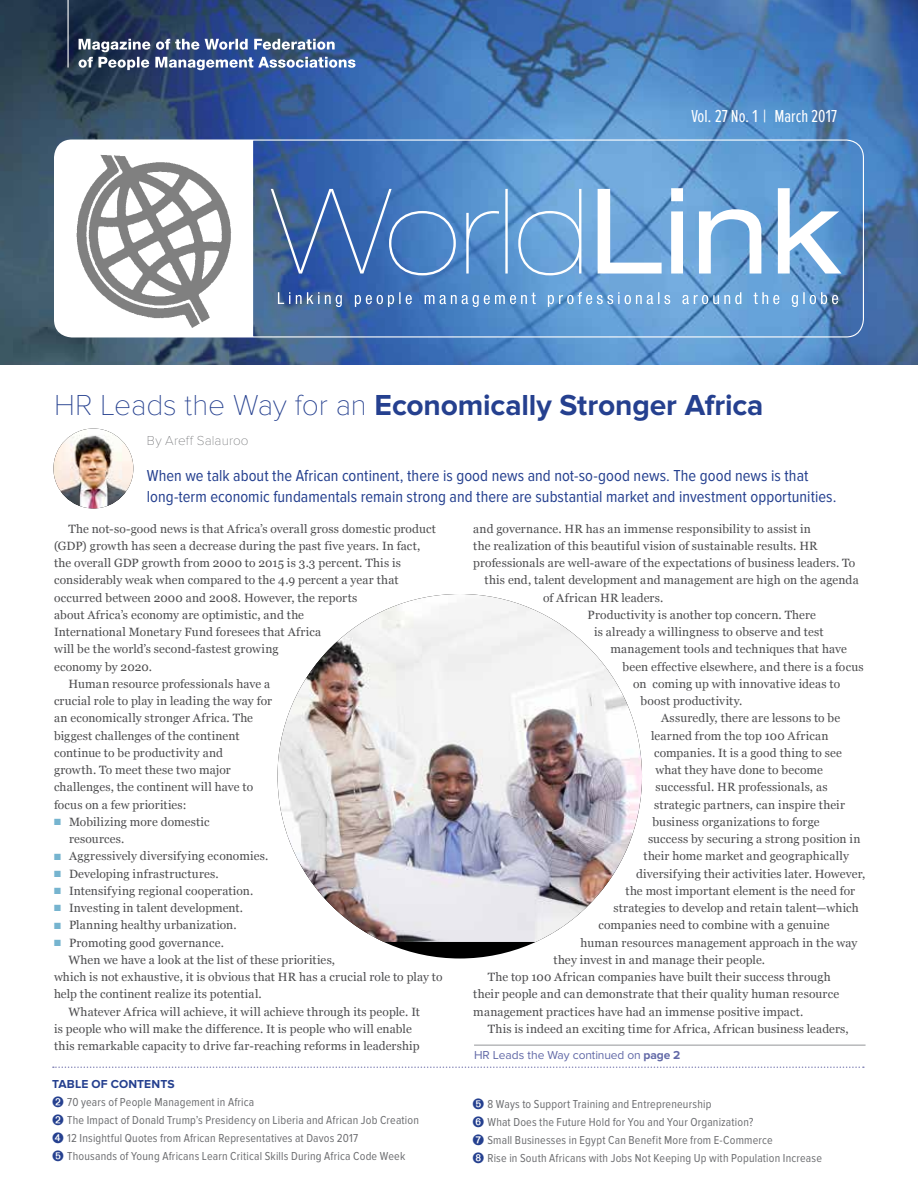
<style>
.page{position:relative;width:918px;height:1188px;background:#fff}
.page>*{position:absolute;margin:0;border:0;box-sizing:border-box;transform-origin:0 0}
.t1{font:700 30px "Proxima Nova";letter-spacing:-.005em;color:#25408f}
.t2{font:18px "Proxima Nova Ex Cn";color:#fff}
.t3{font:16.5px/21px "Proxima Nova Cond";color:#25408f}
.t4{font:100 13.5px "Proxima Nova T";letter-spacing:.01em;color:#6d6e71}
.t5{font:12px/17.2px "Georgia";letter-spacing:.015em;color:#4d4d4f}
.t6{font:12px/18px "Proxima Nova Cond";letter-spacing:.015em;color:#6d6e71}
.t7{font:12px "Proxima Nova";letter-spacing:-.01em;color:#6269a7}
.t8{font:700 12px "Proxima Nova";letter-spacing:.01em;color:#25408f}
.s1{font-family:"Proxima Nova T";font-weight:100}
.s2{color:#76b4cf}
.s3{font-weight:700}
.s4{color:#25408f}
</style>
<div class="page">
<img style="left:0;top:0;width:918px;height:364px">
<svg style="left:251px;top:139px;width:614px;height:199px;background:#578ac3"></svg>
<svg style="left:54px;top:140px;width:198px;height:198px"></svg>
<img style="left:74px;top:148px;width:159px;height:180px">
<svg style="left:271px;top:188px;width:570px;height:87px"></svg>
<svg style="left:278px;top:292px;width:560px;height:15px;background:#709dce"></svg>
<img style="left:79px;top:39px;width:277px;height:31px">
<hr style="left:68px;top:0;width:1px;height:68px;background:#fff">
<img style="left:278px;top:594px;width:364px;height:348px">
<svg style="left:53px;top:1066px;width:811px;height:2px"></svg>
<hr style="left:474px;top:1045px;width:392px;height:1px;background:#939598">
<img style="left:53px;top:429px;width:80px;height:79px;border-radius:40px">
<h2 class="t2" style="left:691px;top:106px;width:147px">Vol. 27 No. 1 | March 2017</h2>
<h1 class="t1" style="left:54px;top:388px;width:711px"><span class="s1">HR Leads the Way for an</span> Economically Stronger Africa</h1>
<p class="t4" style="left:147px;top:433px;width:103px">By Areff Salauroo</p>
<h3 class="t3" style="left:147px;top:465px;width:691px">When we talk about the African continent, there is good news and not-so-good news. The good news is that long-term economic fundamentals remain strong and there are substantial market and investment opportunities.</h3>
<p class="t5" style="left:69px;top:520px;width:369px">The not-so-good news is that Africa’s overall gross domestic product</p>
<p class="t5" style="left:54px;top:537px;width:368px">(GDP) growth has seen a decrease during the past five years. In fact,</p>
<p class="t5" style="left:54px;top:554px;width:349px">the overall GDP growth from 2000 to 2015 is 3.3 percent. This is</p>
<p class="t5" style="left:54px;top:572px;width:346px">considerably weak when compared to the 4.9 percent a year that</p>
<p class="t5" style="left:54px;top:589px;width:305px">occurred between 2000 and 2008. However, the reports</p>
<p class="t5" style="left:54px;top:606px;width:252px">about Africa’s economy are optimistic, and the</p>
<p class="t5" style="left:54px;top:623px;width:269px">International Monetary Fund foresees that Africa</p>
<p class="t5" style="left:54px;top:641px;width:226px">will be the world’s second-fastest growing</p>
<p class="t5" style="left:54px;top:658px;width:100px">economy by 2020.</p>
<p class="t5" style="left:69px;top:675px;width:203px">Human resource professionals have a</p>
<p class="t5" style="left:54px;top:692px;width:220px">crucial role to play in leading the way for</p>
<p class="t5" style="left:54px;top:710px;width:201px">an economically stronger Africa. The</p>
<p class="t5" style="left:54px;top:727px;width:187px">biggest challenges of the continent</p>
<p class="t5" style="left:54px;top:744px;width:171px">continue to be productivity and</p>
<p class="t5" style="left:54px;top:761px;width:178px">growth. To meet these two major</p>
<p class="t5" style="left:54px;top:779px;width:201px">challenges, the continent will have to</p>
<p class="t5" style="left:54px;top:796px;width:134px">focus on a few priorities:</p>
<p class="t5" style="left:69px;top:813px;width:142px;text-indent:-15px"><span class="s2">■</span> Mobilizing more domestic resources.</p>
<p class="t5" style="left:54px;top:848px;width:216px"><span class="s2">■</span> Aggressively diversifying economies.</p>
<p class="t5" style="left:54px;top:865px;width:166px"><span class="s2">■</span> Developing infrastructures.</p>
<p class="t5" style="left:54px;top:882px;width:201px"><span class="s2">■</span> Intensifying regional cooperation.</p>
<p class="t5" style="left:54px;top:899px;width:191px"><span class="s2">■</span> Investing in talent development.</p>
<p class="t5" style="left:54px;top:917px;width:184px"><span class="s2">■</span> Planning healthy urbanization.</p>
<p class="t5" style="left:54px;top:934px;width:171px"><span class="s2">■</span> Promoting good governance.</p>
<p class="t5" style="left:69px;top:951px;width:268px">When we have a look at the list of these priorities,</p>
<p class="t5" style="left:54px;top:968px;width:390px">which is not exhaustive, it is obvious that HR has a crucial role to play to</p>
<p class="t5" style="left:54px;top:986px;width:209px">help the continent realize its potential.</p>
<p class="t5" style="left:69px;top:1003px;width:353px">Whatever Africa will achieve, it will achieve through its people. It</p>
<p class="t5" style="left:54px;top:1020px;width:359px">is people who will make the difference. It is people who will enable</p>
<p class="t5" style="left:54px;top:1037px;width:367px">this remarkable capacity to drive far-reaching reforms in leadership</p>
<p class="t5" style="left:473px;top:520px;width:339px">and governance. HR has an immense responsibility to assist in</p>
<p class="t5" style="left:473px;top:537px;width:346px">the realization of this beautiful vision of sustainable results. HR</p>
<p class="t5" style="left:473px;top:554px;width:384px">professionals are well-aware of the expectations of business leaders. To</p>
<p class="t5" style="left:484px;top:572px;width:376px">this end, talent development and management are high on the agenda</p>
<p class="t5" style="left:543px;top:589px;width:122px">of African HR leaders.</p>
<p class="t5" style="left:588px;top:606px;width:230px">Productivity is another top concern. There</p>
<p class="t5" style="left:594px;top:623px;width:231px">is already a willingness to observe and test</p>
<p class="t5" style="left:610px;top:641px;width:238px">management tools and techniques that have</p>
<p class="t5" style="left:622px;top:658px;width:243px">been effective elsewhere, and there is a focus</p>
<p class="t5" style="left:633px;top:675px;width:209px">on coming up with innovative ideas to</p>
<p class="t5" style="left:640px;top:692px;width:103px">boost productivity.</p>
<p class="t5" style="left:661px;top:710px;width:181px">Assuredly, there are lessons to be</p>
<p class="t5" style="left:651px;top:727px;width:179px">learned from the top 100 African</p>
<p class="t5" style="left:654px;top:744px;width:189px">companies. It is a good thing to see</p>
<p class="t5" style="left:656px;top:761px;width:169px">what they have done to become</p>
<p class="t5" style="left:656px;top:779px;width:174px">successful. HR professionals, as</p>
<p class="t5" style="left:654px;top:796px;width:193px">strategic partners, can inspire their</p>
<p class="t5" style="left:652px;top:813px;width:169px">business organizations to forge</p>
<p class="t5" style="left:648px;top:830px;width:214px">success by securing a strong position in</p>
<p class="t5" style="left:644px;top:848px;width:207px">their home market and geographically</p>
<p class="t5" style="left:636px;top:865px;width:231px">diversifying their activities later. However,</p>
<p class="t5" style="left:626px;top:882px;width:231px">the most important element is the need for</p>
<p class="t5" style="left:614px;top:899px;width:247px">strategies to develop and retain talent—which</p>
<p class="t5" style="left:598px;top:917px;width:233px">companies need to combine with a genuine</p>
<p class="t5" style="left:580px;top:934px;width:278px">human resources management approach in the way</p>
<p class="t5" style="left:554px;top:951px;width:213px">they invest in and manage their people.</p>
<p class="t5" style="left:488px;top:968px;width:345px">The top 100 African companies have built their success through</p>
<p class="t5" style="left:473px;top:985px;width:367px">their people and can demonstrate that their quality human resource</p>
<p class="t5" style="left:473px;top:1003px;width:332px">management practices have had an immense positive impact.</p>
<p class="t5" style="left:488px;top:1020px;width:362px">This is indeed an exciting time for Africa, African business leaders,</p>
<p class="t7" style="left:474px;top:1048px;width:208px">HR Leads the Way continued on <span class="s3">page 2</span></p>
<p class="t8" style="left:52px;top:1077px;width:124px">TABLE OF CONTENTS</p>
<p class="t6" style="left:52px;top:1093px;width:368px"><span class="s4">➋</span> 70 years of People Management in Africa<br><span class="s4">➋</span> The Impact of Donald Trump’s Presidency on Liberia and African Job Creation <span class="s4">➍</span> 12 Insightful Quotes from African Representatives at Davos 2017<br><span class="s4">➎</span> Thousands of Young Africans Learn Critical Skills During Africa Code Week</p>
<p class="t6" style="left:472px;top:1095px;width:351px"><span class="s4">➎</span> 8 Ways to Support Training and Entrepreneurship<br><span class="s4">➏</span> What Does the Future Hold for You and Your Organization?<br><span class="s4">➐</span> Small Businesses in Egypt Can Benefit More from E-Commerce<br><span class="s4">➑</span> Rise in South Africans with Jobs Not Keeping Up with Population Increase</p>
</div>
